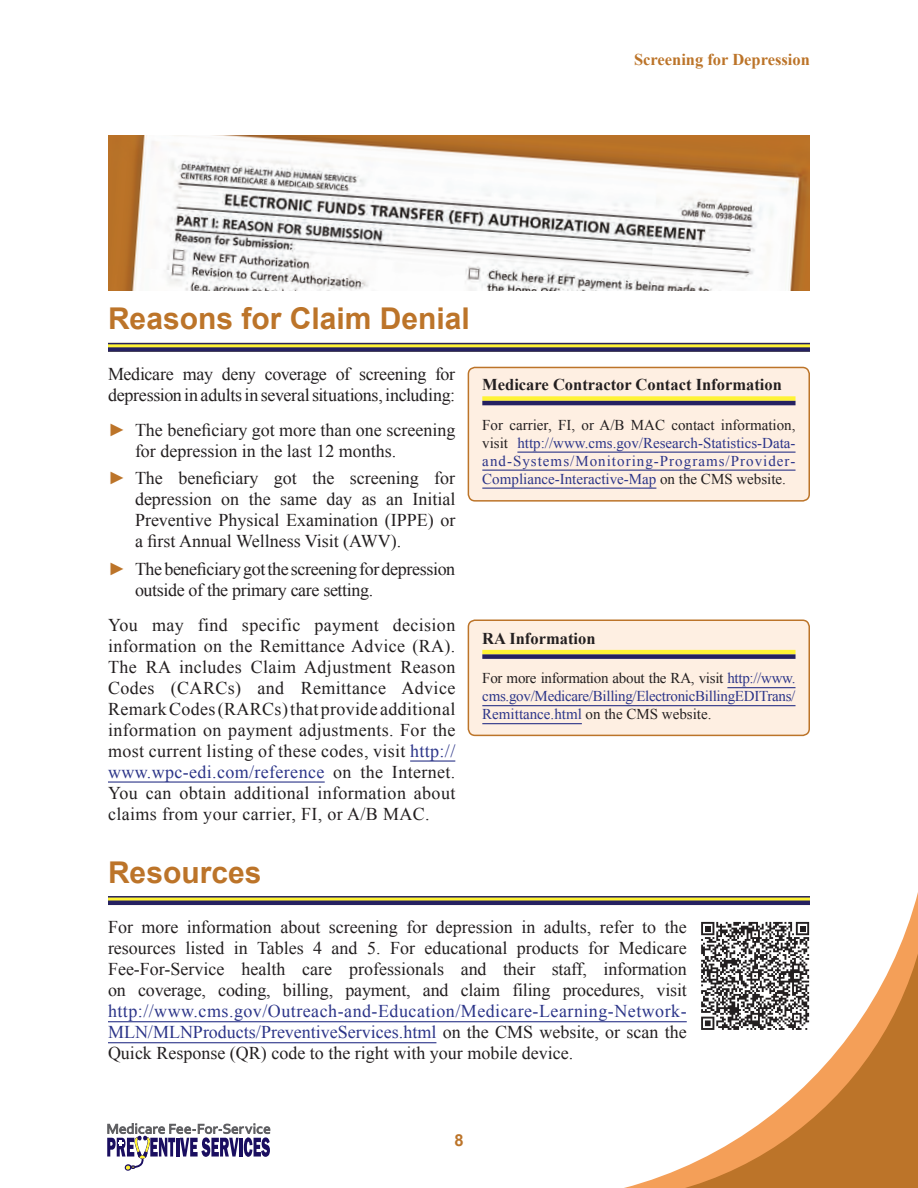
<style>
.page{position:relative;width:918px;height:1188px;background:#fff}
.page>*{position:absolute;margin:0;border:0;box-sizing:border-box;transform-origin:0 0}
.t1{font:700 30px "Arial";color:#bc7429}
.t2{font:18px/21px "Times New Roman";color:#231f20;text-align:justify}
.t3{font:18px/21px "Times New Roman";letter-spacing:-.02em;color:#231f20}
.t4{font:700 16.5px "Times New Roman";color:#231f20}
.t5{font:700 16.5px "Times New Roman";color:#bc7429}
.t6{font:700 16.5px "Arial";color:#bc7429}
.t7{font:15px/18px "Times New Roman";color:#2c3589;text-align:justify}
.s1{color:#bc7429}
.s2{color:#2c3589}
.s3{color:#231f20}
</style>
<div class="page">
<svg style="left:590px;top:892px;width:328px;height:296px"></svg>
<svg style="left:108px;top:344px;width:702px;height:3px;background:#e5da3a"></svg>
<hr style="left:108px;top:343px;width:702px;height:1px;background:#252161">
<div style="left:108px;top:347px;width:702px;height:5px;background:#252161"></div>
<hr style="left:410px;top:760px;width:45px;height:2px;background:#2c3589">
<hr style="left:108px;top:781px;width:217px;height:2px;background:#2c3589">
<svg style="left:108px;top:898px;width:702px;height:3px;background:#ddd23b"></svg>
<hr style="left:108px;top:896px;width:702px;height:2px;background:#252161">
<hr style="left:108px;top:901px;width:702px;height:4px;background:#252161">
<hr style="left:108px;top:1021px;width:579px;height:1px;background:#2c3589">
<hr style="left:108px;top:1042px;width:328px;height:1px;background:#2c3589">
<div style="left:468px;top:367px;width:341px;height:134px;background:#feefe2;border-radius:7px"></div>
<div style="left:468px;top:367px;width:342px;height:135px;border:2px solid #bc7429;border-radius:7px"></div>
<div style="left:482px;top:396px;width:314px;height:5px;background:#fff335"></div>
<hr style="left:482px;top:401px;width:314px;height:4px;background:#252161">
<hr style="left:517px;top:452px;width:279px;height:1px;background:#2c3589">
<hr style="left:482px;top:470px;width:314px;height:1px;background:#2c3589">
<hr style="left:482px;top:488px;width:174px;height:1px;background:#2c3589">
<div style="left:468px;top:620px;width:341px;height:115px;background:#feefe2;border-radius:7px"></div>
<div style="left:468px;top:620px;width:342px;height:116px;border:2px solid #bc7429;border-radius:7px"></div>
<hr style="left:482px;top:650px;width:314px;height:4px;background:#fff335">
<div style="left:482px;top:654px;width:314px;height:5px;background:#252161"></div>
<hr style="left:727px;top:687px;width:69px;height:1px;background:#2c3589">
<hr style="left:482px;top:705px;width:314px;height:1px;background:#2c3589">
<hr style="left:482px;top:723px;width:100px;height:1px;background:#2c3589">
<img style="left:108px;top:135px;width:702px;height:156px">
<svg style="left:701px;top:922px;width:108px;height:108px"></svg>
<svg style="left:107px;top:1123px;width:164px;height:48px"></svg>
<p class="t5" style="left:634px;top:48px;width:178px">Screening for Depression</p>
<h2 class="t1" style="left:108px;top:299px;width:363px">Reasons for Claim Denial</h2>
<p class="t2" style="left:108px;top:363px;width:349px">Medicare may deny coverage of screening for depression in adults in several situations, including:</p>
<p class="t2" style="left:135px;top:419px;width:322px;text-indent:-27px"><span class="s1">►</span> The beneficiary got more than one screening for depression in the last 12 months.</p>
<p class="t2" style="left:135px;top:468px;width:322px;text-indent:-27px"><span class="s1">►</span> The beneficiary got the screening for depression on the same day as an Initial Preventive Physical Examination (IPPE) or a first Annual Wellness Visit (AWV).</p>
<p class="t3" style="left:135px;top:558px;width:322px;text-indent:-27px"><span class="s1">►</span> The beneficiary got the screening for depression outside of the primary care setting.</p>
<p class="t2" style="left:108px;top:614px;width:349px">You may find specific payment decision information on the Remittance Advice (RA).<br>The RA includes Claim Adjustment Reason Codes (CARCs) and Remittance Advice Remark Codes (RARCs) that provide additional information on payment adjustments. For the most current listing of these codes, visit <span class="s2">http:// www.wpc-edi.com/reference</span> on the Internet.<br>You can obtain additional information about claims from your carrier, FI, or A/B MAC.</p>
<h3 class="t4" style="left:482px;top:373px;width:301px">Medicare Contractor Contact Information</h3>
<p class="t7" style="left:482px;top:415px;width:315px"><span class="s3">For carrier, FI, or A/B MAC contact information, visit</span> http://www.cms.gov/Research-Statistics-Data&shy;and-Systems/Monitoring-Programs/Provider-Compliance-Interactive-Map <span class="s3">on the CMS website.</span></p>
<h3 class="t4" style="left:482px;top:627px;width:115px">RA Information</h3>
<p class="t7" style="left:482px;top:669px;width:315px"><span class="s3">For more information about the RA, visit</span> http://www. cms.gov/Medicare/Billing/ElectronicBillingEDITrans/ Remittance.html <span class="s3">on the CMS website.</span></p>
<h2 class="t1" style="left:108px;top:852px;width:155px">Resources</h2>
<p class="t2" style="left:108px;top:916px;width:580px">For more information about screening for depression in adults, refer to the resources listed in Tables 4 and 5. For educational products for Medicare Fee-For-Service health care professionals and their staff, information on coverage, coding, billing, payment, and claim filing procedures, visit <span class="s2">http://www.cms.gov/Outreach-and-Education/Medicare-Learning-Network-MLN/MLNProducts/PreventiveServices.html</span> on the CMS website, or scan the Quick Response (QR) code to the right with your mobile device.</p>
<p class="t6" style="left:454px;top:1129px;width:11px">8</p>
</div>
